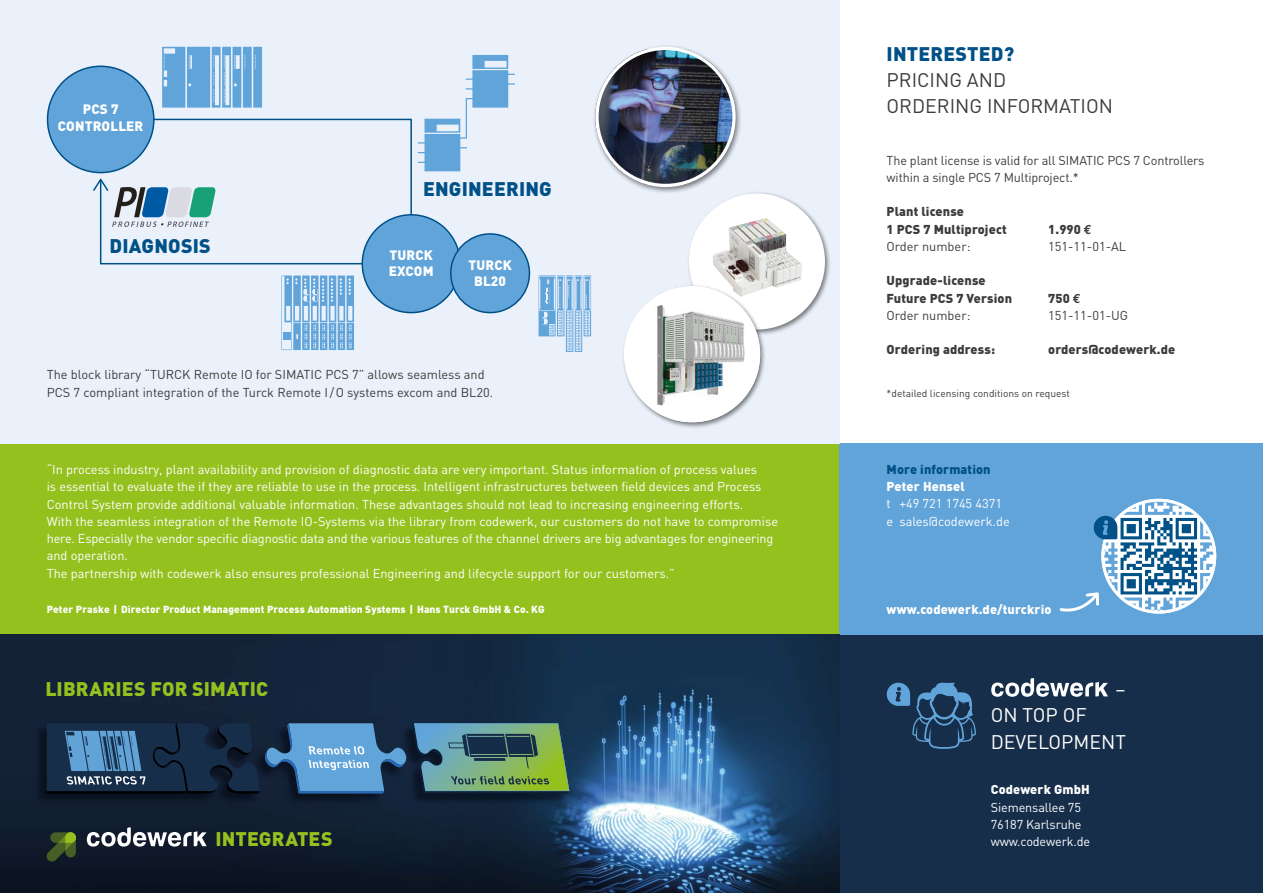
<style>
.page{position:relative;width:1263px;height:893px;background:#fff}
.page>*{position:absolute;margin:0;border:0;box-sizing:border-box;transform-origin:0 0}
.t1{font:900 19.5px "DIN";letter-spacing:.01em;color:#005187}
.t2{font:900 19.5px "DIN";letter-spacing:.005em;color:#95c11f}
.t3{font:19.5px/26.1px "DIN";color:#3c3c3b}
.t4{font:19.5px/26.1px "DIN";color:#fff}
.t5{font:900 13.5px/16.2px "DIN";letter-spacing:.01em;color:#fff;text-align:center}
.t6{font:12.75px/17.2px "DIN";color:#fff}
.t7{font:12.75px/17.2px "DIN";color:#3c3c3b}
.t8{font:900 12.75px/17.2px "DIN";letter-spacing:.01em;color:#3c3c3b}
.t9{font:900 12.75px "DIN";letter-spacing:.01em;color:#fff}
.t10{font:900 12.75px "DIN";letter-spacing:.01em;color:#005187}
.t11{font:900 10.2px "DIN";letter-spacing:.01em;color:#fff}
.t12{font:10.2px "DIN";color:#3c3c3b}
.s1{font-family:"Euro Mono";font-weight:700;font-size:13.2px}
</style>
<div class="page">
<div style="left:0;top:443px;width:840px;height:192px;background:#95c11f"></div>
<div style="left:0;top:635px;width:1263px;height:258px;background:#162e4a"></div>
<div style="left:840px;top:443px;width:423px;height:192px;background:#61a4da"></div>
<img style="left:523px;top:688px;width:317px;height:205px">
<img style="left:0;top:635px;width:523px;height:258px">
<div style="left:0;top:0;width:840px;height:443px;background:#ebf1fb"></div>
<svg style="left:87px;top:827px;width:120px;height:20px;background:#6e747f"></svg>
<svg style="left:47px;top:832px;width:29px;height:29px"></svg>
<img style="left:263px;top:721px;width:135px;height:88px">
<img style="left:32px;top:721px;width:231px;height:88px">
<svg style="left:47px;top:723px;width:351px;height:70px"></svg>
<img style="left:398px;top:721px;width:174px;height:88px">
<svg style="left:412px;top:723px;width:157px;height:70px"></svg>
<div style="left:362px;top:215px;width:98px;height:98px;background:#61a4da;border-radius:50%"></div>
<div style="left:451px;top:234px;width:78px;height:79px;background:#61a4da;border-radius:50%"></div>
<div style="left:450px;top:233px;width:80px;height:80px;border:2px solid #005187;border-radius:50%"></div>
<div style="left:48px;top:66px;width:106px;height:107px;background:#61a4da;border-radius:50%"></div>
<svg style="left:93px;top:47px;width:422px;height:218px"></svg>
<svg style="left:539px;top:275px;width:52px;height:77px"></svg>
<svg style="left:281px;top:275px;width:73px;height:75px"></svg>
<svg style="left:887px;top:682px;width:89px;height:67px"></svg>
<div style="left:592px;top:44px;width:151px;height:150px;background:#000;opacity:.5"></div>
<img style="left:595px;top:49px;width:141px;height:135px">
<div style="left:595px;top:47px;width:141px;height:140px;border:3px solid #fff;border-radius:50%"></div>
<div style="left:686px;top:191px;width:146px;height:145px;background:#000;opacity:.5"></div>
<div style="left:690px;top:195px;width:133px;height:133px;background:#fff;border-radius:50%"></div>
<img style="left:713px;top:218px;width:89px;height:70px">
<div style="left:689px;top:193px;width:136px;height:137px;border:3px solid #fff;border-radius:50%"></div>
<div style="left:622px;top:284px;width:145px;height:145px;background:#000;opacity:.5"></div>
<img style="left:624px;top:286px;width:136px;height:136px;border-radius:68px">
<div style="left:624px;top:286px;width:136px;height:136px;border:3px solid #fff;border-radius:50%"></div>
<svg style="left:1060px;top:499px;width:156px;height:115px"></svg>
<svg style="left:991px;top:678px;width:117px;height:19px"></svg>
<p class="t5" style="left:58px;top:101px;width:87px">PCS 7<br>CONTROLLER</p>
<h1 class="t1" style="left:110px;top:233px;width:103px">DIAGNOSIS</h1>
<h1 class="t1" style="left:423px;top:176px;width:130px">ENGINEERING</h1>
<p class="t5" style="left:389px;top:246px;width:46px;text-align:left">TURCK<br>EXCOM</p>
<p class="t5" style="left:468px;top:256px;width:45px">TURCK<br>BL20</p>
<p class="t7" style="left:47px;top:366px;width:448px">The block library “TURCK Remote IO for SIMATIC PCS 7” allows seamless and<br>PCS 7 compliant integration of the Turck Remote I/O systems excom and BL20.</p>
<p class="t6" style="left:47px;top:461px;width:733px">“In process industry, plant availability and provision of diagnostic data are very important. Status information of process values<br>is essential to evaluate the if they are reliable to use in the process. Intelligent infrastructures between field devices and Process Control System provide additional valuable information. These advantages should not lead to increasing engineering efforts.<br>With the seamless integration of the Remote IO-Systems via the library from codewerk, our customers do not have to compromise here. Especially the vendor specific diagnostic data and the various features of the channel drivers are big advantages for engineering and operation.<br>The partnership with codewerk also ensures professional Engineering and lifecycle support for our customers.”</p>
<p class="t11" style="left:47px;top:603px;width:499px">Peter Praske | Director Product Management Process Automation Systems | Hans Turck GmbH &amp; Co. KG</p>
<h1 class="t2" style="left:45px;top:675px;width:224px">LIBRARIES FOR SIMATIC</h1>
<h1 class="t2" style="left:215px;top:826px;width:119px">INTEGRATES</h1>
<h1 class="t1" style="left:887px;top:41px;width:129px">INTERESTED?</h1>
<h1 class="t3" style="left:887px;top:66px;width:228px">PRICING AND<br>ORDERING INFORMATION</h1>
<p class="t7" style="left:887px;top:151px;width:319px">The plant license is valid for all SIMATIC PCS 7 Controllers within a single PCS 7 Multiproject.*</p>
<p class="t8" style="left:887px;top:203px;width:122px">Plant license<br>1 PCS 7 Multiproject</p>
<p class="t8" style="left:1048px;top:220px;width:45px">1.990 <span class="s1">€</span></p>
<p class="t7" style="left:887px;top:237px;width:85px">Order number:</p>
<p class="t7" style="left:1048px;top:237px;width:79px">151-11-01-AL</p>
<p class="t8" style="left:887px;top:272px;width:127px">Upgrade-license<br>Future PCS 7 Version</p>
<p class="t8" style="left:1048px;top:289px;width:34px">750 <span class="s1">€</span></p>
<p class="t7" style="left:887px;top:306px;width:85px">Order number:</p>
<p class="t7" style="left:1048px;top:306px;width:81px">151-11-01-UG</p>
<p class="t8" style="left:887px;top:341px;width:110px">Ordering address:</p>
<p class="t8" style="left:1048px;top:341px;width:129px">orders@codewerk.de</p>
<p class="t12" style="left:887px;top:387px;width:185px">*detailed licensing conditions on request</p>
<p class="t10" style="left:887px;top:461px;width:106px">More information</p>
<p class="t9" style="left:887px;top:478px;width:80px">Peter Hensel</p>
<p class="t6" style="left:887px;top:495px;width:125px">t +49 721 1745 4371 e sales@codewerk.de</p>
<p class="t9" style="left:887px;top:600px;width:166px">www.codewerk.de/turckrio</p>
<h1 class="t4" style="left:1115px;top:676px;width:12px">–</h1>
<h1 class="t4" style="left:991px;top:702px;width:137px">ON TOP OF<br>DEVELOPMENT</h1>
<p class="t9" style="left:991px;top:781px;width:101px">Codewerk GmbH</p>
<p class="t6" style="left:991px;top:798px;width:101px">Siemensallee 75<br>76187 Karlsruhe www.codewerk.de</p>
</div>
